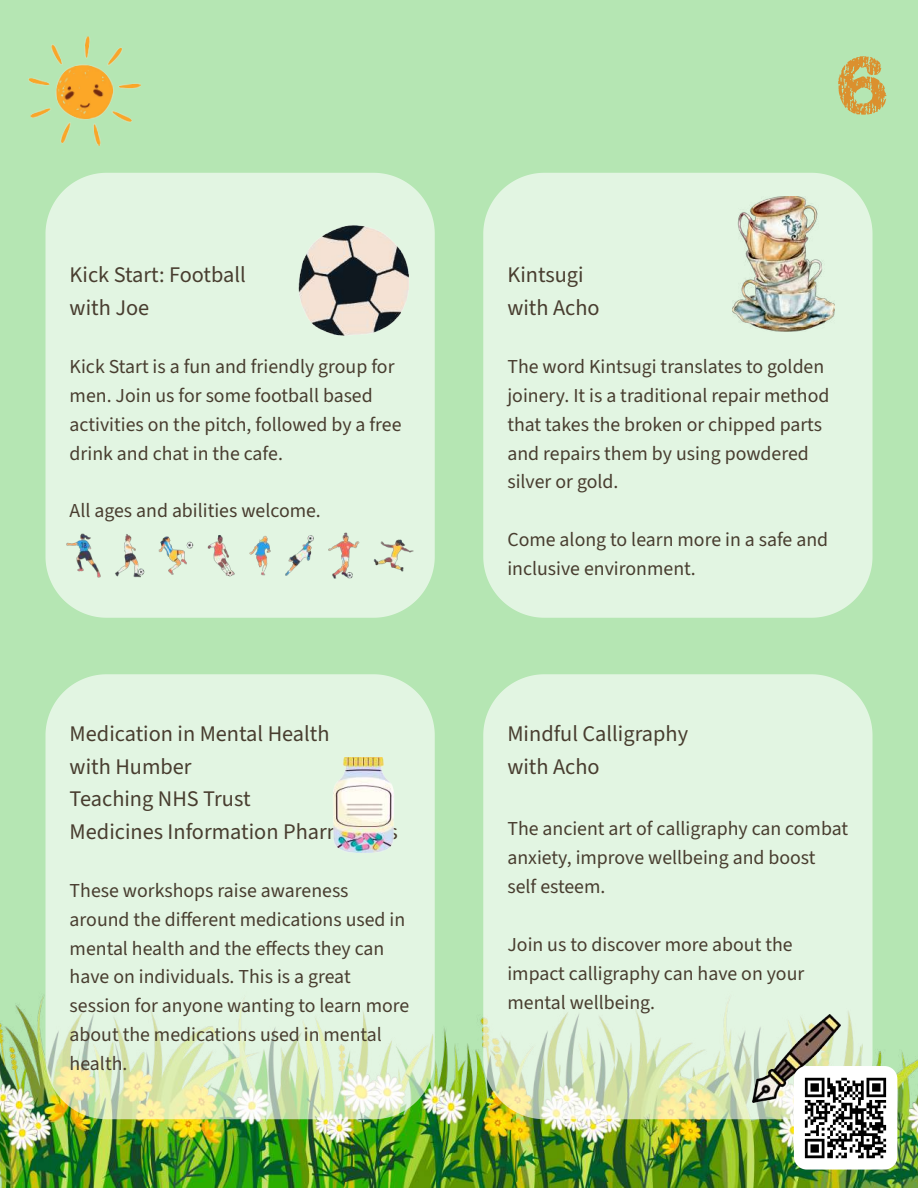
<style>
.page{position:relative;width:918px;height:1188px;background:#b5e6b3}
.page>*{position:absolute;margin:0;border:0;box-sizing:border-box;transform-origin:0 0}
.t1{font:86.7px "Teeshirt";color:#db902e}
.t2{font:22.35px/32.5px "Source Sans 3";color:#483d2f}
.t3{font:19.8px/29px "Source Sans 3";color:#483d2f}
</style>
<div class="page">
<img style="left:0;top:996px;width:918px;height:192px">
<img style="left:28px;top:36px;width:113px;height:110px">
<div style="left:45px;top:173px;width:390px;height:445px;background:#e2f5e2"></div>
<svg style="left:45px;top:674px;width:390px;height:445px;background:#dff2d9"></svg>
<svg style="left:483px;top:674px;width:390px;height:445px;background:#e0f2db"></svg>
<div style="left:483px;top:173px;width:390px;height:445px;background:#e2f5e2"></div>
<img style="left:274px;top:198px;width:161px;height:160px">
<img style="left:733px;top:196px;width:102px;height:136px">
<img style="left:752px;top:1015px;width:88px;height:88px">
<img style="left:315px;top:757px;width:96px;height:96px">
<img style="left:45px;top:511px;width:390px;height:88px">
<img style="left:794px;top:1066px;width:103px;height:104px">
<p class="t2" style="left:70px;top:259px;width:178px">Kick Start: Football with Joe</p>
<p class="t3" style="left:70px;top:352px;width:333px">Kick Start is a fun and friendly group for men. Join us for some football based activities on the pitch, followed by a free drink and chat in the cafe.</p>
<p class="t3" style="left:70px;top:496px;width:253px">All ages and abilities welcome.</p>
<p class="t2" style="left:70px;top:717px;width:330px">Medication in Mental Health<br>with Humber<br>Teaching NHS Trust<br>Medicines Information Pharmacists</p>
<p class="t3" style="left:70px;top:876px;width:341px">These workshops raise awareness around the different medications used in mental health and the effects they can have on individuals. This is a great session for anyone wanting to learn more about the medications used in mental health.</p>
<h1 class="t1" style="left:837px;top:33px;width:52px">6</h1>
<p class="t2" style="left:507px;top:259px;width:94px">Kintsugi with Acho</p>
<p class="t3" style="left:507px;top:352px;width:324px">The word Kintsugi translates to golden joinery. It is a traditional repair method that takes the broken or chipped parts and repairs them by using powdered silver or gold.</p>
<p class="t3" style="left:507px;top:525px;width:322px">Come along to learn more in a safe and inclusive environment.</p>
<p class="t2" style="left:507px;top:717px;width:182px">Mindful Calligraphy with Acho</p>
<p class="t3" style="left:507px;top:814px;width:342px">The ancient art of calligraphy can combat anxiety, improve wellbeing and boost self esteem.</p>
<p class="t3" style="left:507px;top:930px;width:298px">Join us to discover more about the impact calligraphy can have on your mental wellbeing.</p>
</div>
